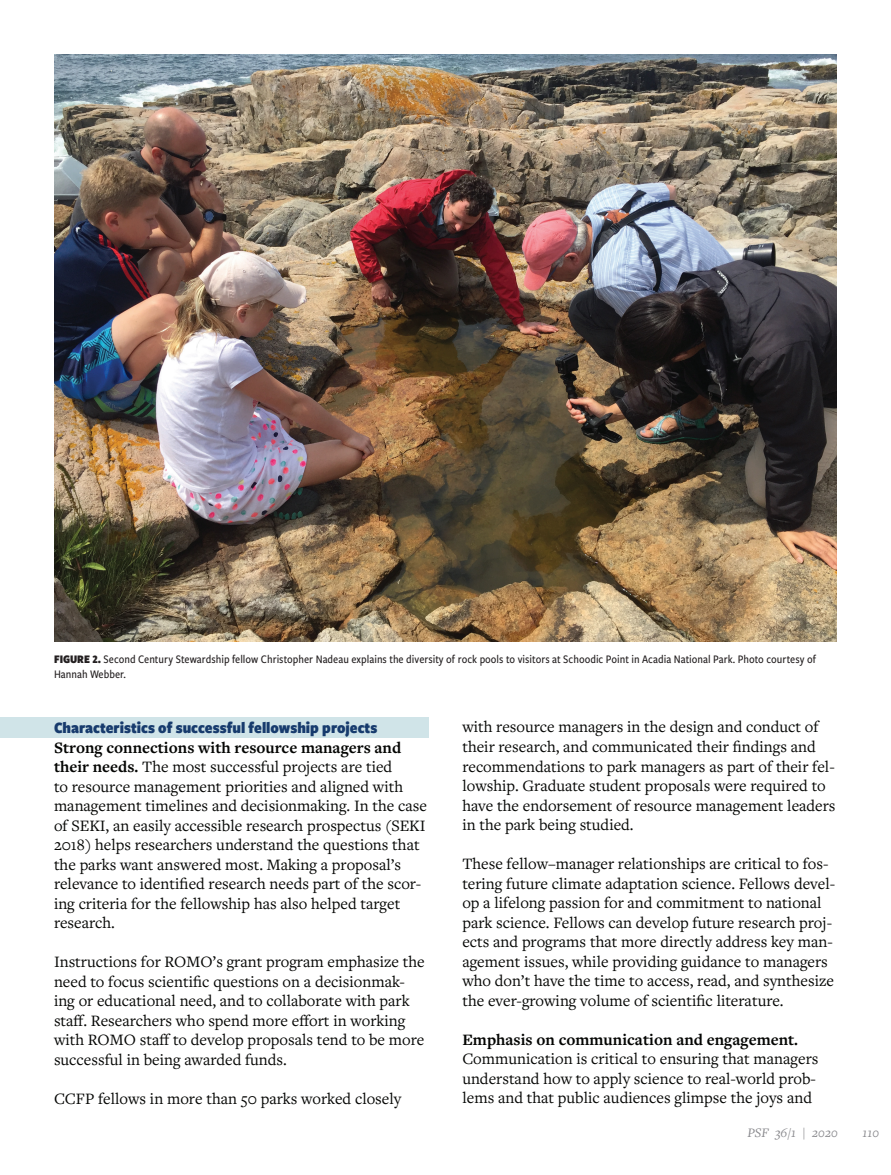
<style>
.page{position:relative;width:891px;height:1175px;background:#fff}
.page>*{position:absolute;margin:0;border:0;box-sizing:border-box;transform-origin:0 0}
.t1{font:16.5px/19.5px "Freight Text Pro";color:#040503}
.t2{font:900 16.5px "Freight Sans Cnd Pro";color:#173b6d}
.t3{font:700 16.5px "Freight Text Pro";color:#040503}
.t4{font:italic 13.5px "Freight Text Pro";color:#8a8a8e}
.t5{font:500 12px/15px "Freight Sans Cnd Pro";color:#231f20}
.s1{font-weight:900}
.s2{font-weight:700}
</style>
<div class="page">
<div style="left:0;top:717px;width:429px;height:21px;background:#d0e4e8"></div>
<img style="left:54px;top:54px;width:783px;height:587px">
<p class="t5" style="left:54px;top:651px;width:764px"><span class="s1">Figure 2.</span> Second Century Stewardship fellow Christopher Nadeau explains the diversity of rock pools to visitors at Schoodic Point in Acadia National Park. Photo courtesy of<br>Hannah Webber.</p>
<p class="t2" style="left:54px;top:716px;width:325px">Characteristics of successful fellowship projects</p>
<p class="t1" style="left:54px;top:737px;width:375px"><span class="s2">Strong connections with resource managers and their needs.</span> The most successful projects are tied<br>to resource management priorities and aligned with management timelines and decisionmaking. In the case of SEKI, an easily accessible research prospectus (SEKI 2018) helps researchers understand the questions that the parks want answered most. Making a proposal’s relevance to identified research needs part of the scor&shy;ing criteria for the fellowship has also helped target research.</p>
<p class="t1" style="left:54px;top:951px;width:372px">Instructions for ROMO’s grant program emphasize the need to focus scientific questions on a decisionmak&shy;ing or educational need, and to collaborate with park staff. Researchers who spend more effort in working with ROMO staff to develop proposals tend to be more successful in being awarded funds.</p>
<p class="t1" style="left:54px;top:1088px;width:349px">CCFP fellows in more than 50 parks worked closely</p>
<p class="t1" style="left:462px;top:717px;width:375px">with resource managers in the design and conduct of their research, and communicated their findings and recommendations to park managers as part of their fel&shy;lowship. Graduate student proposals were required to have the endorsement of resource management leaders in the park being studied.</p>
<p class="t1" style="left:462px;top:853px;width:374px">These fellow–manager relationships are critical to fos&shy;tering future climate adaptation science. Fellows devel&shy;op a lifelong passion for and commitment to national park science. Fellows can develop future research proj&shy;ects and programs that more directly address key man&shy;agement issues, while providing guidance to managers who don’t have the time to access, read, and synthesize the ever-growing volume of scientific literature.</p>
<p class="t3" style="left:462px;top:1028px;width:337px">Emphasis on communication and engagement.</p>
<p class="t1" style="left:462px;top:1048px;width:358px">Communication is critical to ensuring that managers understand how to apply science to real-world prob&shy;lems and that public audiences glimpse the joys and</p>
<p class="t4" style="left:747px;top:1123px;width:92px">PSF 36/1 | 2020</p>
<p class="t4" style="left:863px;top:1123px;width:18px">110</p>
</div>
